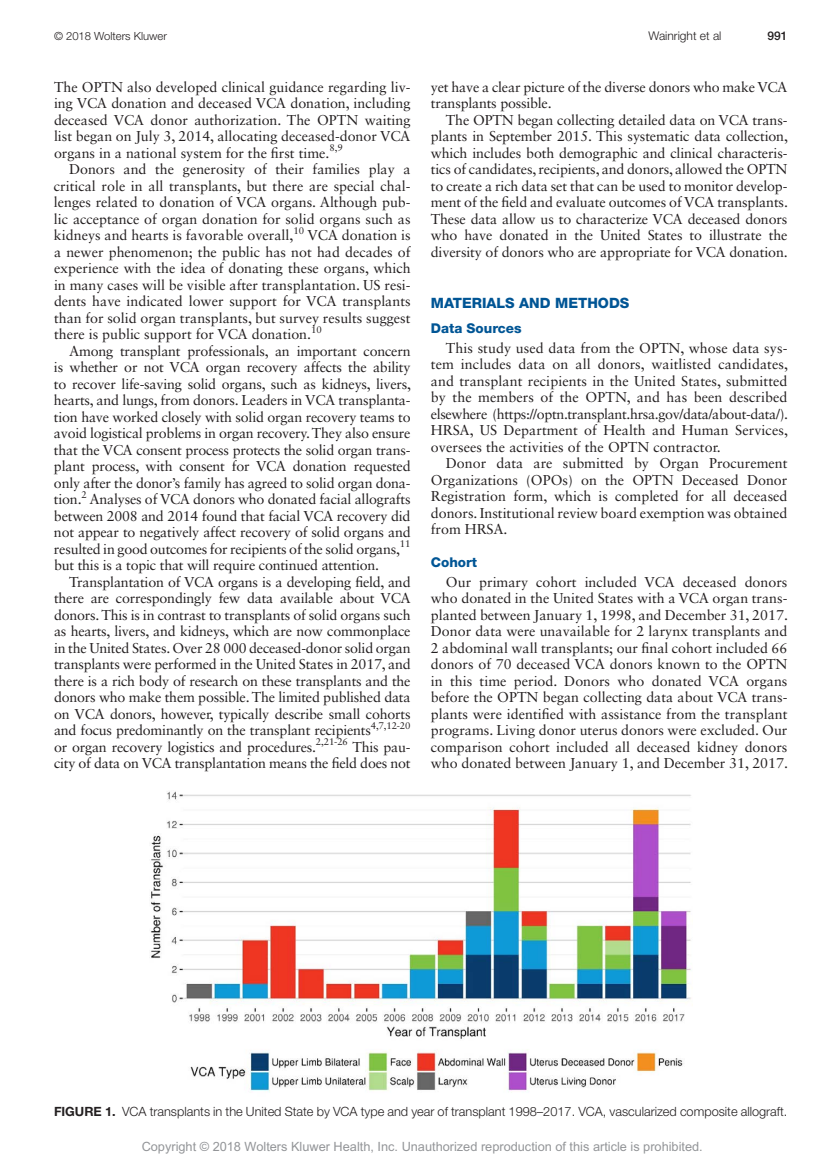
<style>
.page{position:relative;width:837px;height:1161px;background:#fff}
.page>*{position:absolute;margin:0;border:0;box-sizing:border-box;transform-origin:0 0}
.t1{font:14.25px/16.5px "Sabon LT Std";letter-spacing:-.015em;color:#231f20;text-align:justify}
.t2{font:800 14.25px "Helvetica Neue LT Std";color:#005595}
.t3{font:800 13.5px "Helvetica Neue LT Std";color:#005595}
.t4{font:300 12.75px "Helvetica Neue LT Std";color:#231f20}
.t5{font:12.75px "Arial MT Std";color:#939598}
.t6{font:300 12px "Helvetica Neue LT Std";color:#231f20}
.t7{font:500 12px "Helvetica Neue LT Std";color:#231f20}
.t8{font:300 11.25px "Helvetica Neue LT Std";color:#231f20}
.t9{font:9.75px "Sabon LT Std";letter-spacing:-.015em;color:#231f20}
.s1{font-weight:700}
</style>
<div class="page">
<img style="left:151px;top:791px;width:540px;height:302px">
<p class="t8" style="left:54px;top:29px;width:114px">© 2018 Wolters Kluwer</p>
<p class="t6" style="left:649px;top:28px;width:74px">Wainright et al</p>
<p class="t7" style="left:767px;top:29px;width:22px">991</p>
<p class="t1" style="left:54px;top:79px;width:358px">The OPTN also developed clinical guidance regarding liv&shy;ing VCA donation and deceased VCA donation, including deceased VCA donor authorization. The OPTN waiting list began on July 3, 2014, allocating deceased-donor VCA organs in a national system for the first time.</p>
<p class="t1" style="left:431px;top:79px;width:358px">yet have a clear picture of the diverse donors who make VCA transplants possible.</p>
<p class="t1" style="left:431px;top:112px;width:359px;text-indent:15px">The OPTN began collecting detailed data on VCA trans&shy;plants in September 2015. This systematic data collection, which includes both demographic and clinical characteris&shy;tics of candidates, recipients, and donors, allowed the OPTN to create a rich data set that can be used to monitor develop&shy;ment of the field and evaluate outcomes of VCA transplants.<br>These data allow us to characterize VCA deceased donors who have donated in the United States to illustrate the diversity of donors who are appropriate for VCA donation.</p>
<p class="t2" style="left:431px;top:294px;width:200px">MATERIALS AND METHODS</p>
<p class="t3" style="left:431px;top:321px;width:92px">Data Sources</p>
<p class="t1" style="left:431px;top:340px;width:359px;text-indent:15px">This study used data from the OPTN, whose data sys&shy;tem includes data on all donors, waitlisted candidates, and transplant recipients in the United States, submitted by the members of the OPTN, and has been described elsewhere (https://optn.transplant.hrsa.gov/data/about-data/).<br>HRSA, US Department of Health and Human Services, oversees the activities of the OPTN contractor.</p>
<p class="t1" style="left:431px;top:455px;width:358px;text-indent:15px">Donor data are submitted by Organ Procurement Organizations (OPOs) on the OPTN Deceased Donor Registration form, which is completed for all deceased donors. Institutional review board exemption was obtained from HRSA.</p>
<p class="t3" style="left:431px;top:555px;width:48px">Cohort</p>
<p class="t1" style="left:431px;top:574px;width:359px;text-indent:15px">Our primary cohort included VCA deceased donors who donated in the United States with a VCA organ trans&shy;planted between January 1, 1998, and December 31, 2017.<br>Donor data were unavailable for 2 larynx transplants and 2 abdominal wall transplants; our final cohort included 66 donors of 70 deceased VCA donors known to the OPTN in this time period. Donors who donated VCA organs before the OPTN began collecting data about VCA trans&shy;plants were identified with assistance from the transplant programs. Living donor uterus donors were excluded. Our comparison cohort included all deceased kidney donors who donated between January 1, and December 31, 2017.</p>
<p class="t9" style="left:330px;top:142px;width:15px">8,9</p>
<p class="t1" style="left:54px;top:161px;width:358px;text-indent:15px">Donors and the generosity of their families play a critical role in all transplants, but there are special chal&shy;lenges related to donation of VCA organs. Although pub&shy;lic acceptance of organ donation for solid organs such as kidneys and hearts is favorable overall,<sup>10</sup> VCA donation is a newer phenomenon; the public has not had decades of experience with the idea of donating these organs, which in many cases will be visible after transplantation. US resi&shy;dents have indicated lower support for VCA transplants than for solid organ transplants, but survey results suggest there is public support for VCA donation.</p>
<p class="t9" style="left:311px;top:324px;width:12px">10</p>
<p class="t1" style="left:54px;top:343px;width:359px;text-indent:15px">Among transplant professionals, an important concern is whether or not VCA organ recovery affects the ability to recover life-saving solid organs, such as kidneys, livers, hearts, and lungs, from donors. Leaders in VCA transplanta&shy;tion have worked closely with solid organ recovery teams to avoid logistical problems in organ recovery. They also ensure that the VCA consent process protects the solid organ trans&shy;plant process, with consent for VCA donation requested only after the donor’s family has agreed to solid organ dona&shy;tion.<sup>2</sup> Analyses of VCA donors who donated facial allografts between 2008 and 2014 found that facial VCA recovery did not appear to negatively affect recovery of solid organs and resulted in good outcomes for recipients of the solid organs,</p>
<p class="t9" style="left:400px;top:538px;width:12px">11</p>
<p class="t1" style="left:54px;top:557px;width:327px">but this is a topic that will require continued attention.</p>
<p class="t1" style="left:69px;top:574px;width:343px">Transplantation of VCA organs is a developing field, and</p>
<p class="t1" style="left:54px;top:590px;width:358px">there are correspondingly few data available about VCA</p>
<p class="t1" style="left:54px;top:607px;width:358px">donors. This is in contrast to transplants of solid organs such</p>
<p class="t1" style="left:54px;top:623px;width:358px">as hearts, livers, and kidneys, which are now commonplace</p>
<p class="t1" style="left:54px;top:640px;width:358px">in the United States. Over 28 000 deceased-donor solid organ</p>
<p class="t1" style="left:54px;top:656px;width:358px">transplants were performed in the United States in 2017, and</p>
<p class="t1" style="left:54px;top:673px;width:358px">there is a rich body of research on these transplants and the</p>
<p class="t1" style="left:54px;top:689px;width:358px">donors who make them possible. The limited published data</p>
<p class="t1" style="left:54px;top:706px;width:358px">on VCA donors, however, typically describe small cohorts</p>
<p class="t1" style="left:54px;top:722px;width:319px">and focus predominantly on the transplant recipients</p>
<p class="t9" style="left:371px;top:720px;width:41px">4,7,12-20</p>
<p class="t1" style="left:54px;top:739px;width:358px">or organ recovery logistics and procedures.<sup>2,21-26</sup> This pau&shy;city of data on VCA transplantation means the field does not</p>
<p class="t4" style="left:54px;top:1104px;width:735px"><span class="s1">FIGURE 1.</span> VCA transplants in the United State by VCA type and year of transplant 1998–2017. VCA, vascularized composite allograft.</p>
<p class="t5" style="left:142px;top:1139px;width:563px">Copyright © 2018 Wolters Kluwer Health, Inc. Unauthorized reproduction of this article is prohibited.</p>
</div>
